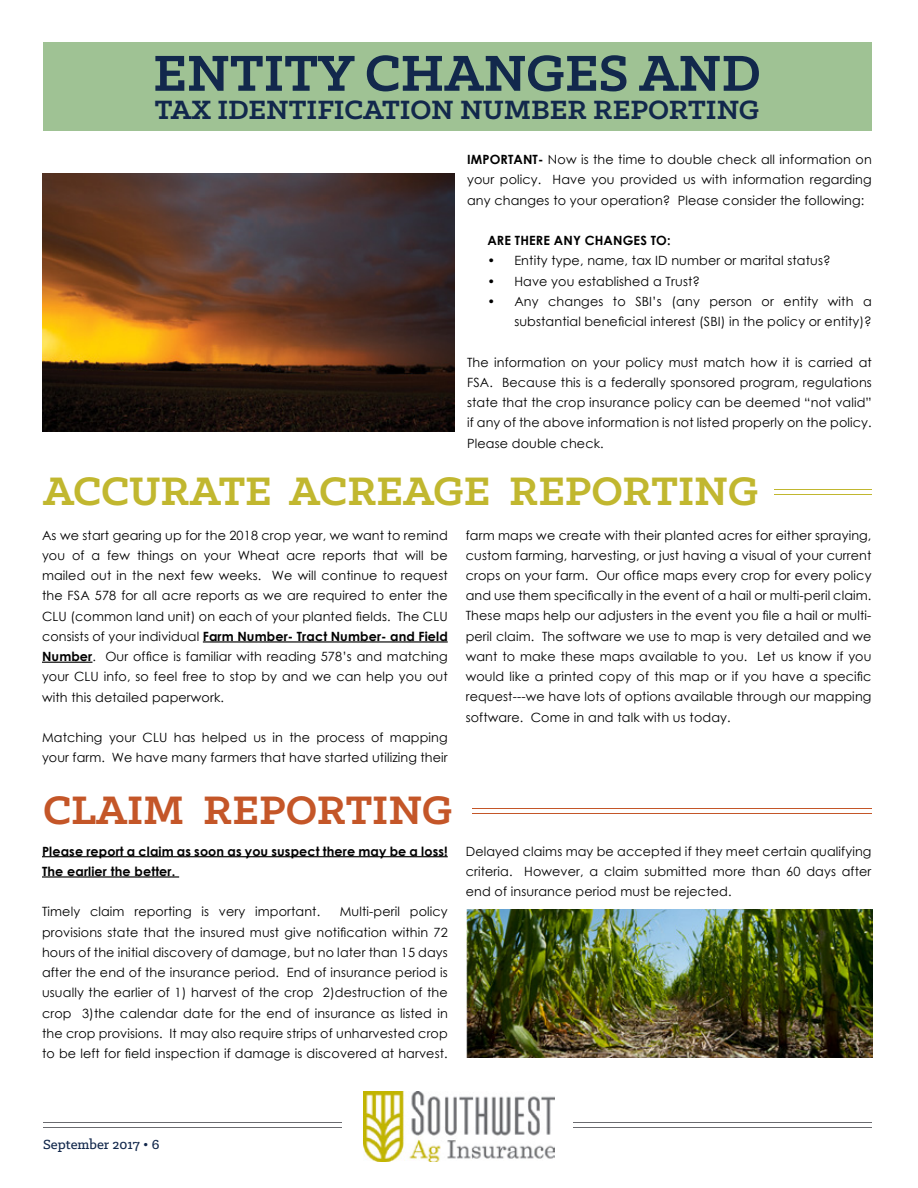
<style>
.page{position:relative;width:918px;height:1188px;background:#fff}
.page>*{position:absolute;margin:0;border:0;box-sizing:border-box;transform-origin:0 0}
.t1{font:700 57.15px "Klinic Slab";color:#12284c}
.t2{font:700 45px "Klinic Slab";color:#c1b72f}
.t3{font:700 45px "Klinic Slab";color:#c45628}
.t4{font:700 30px "Klinic Slab";color:#12284c}
.t5{font:500 15px "Klinic Slab";color:#12284c}
.t6{font:12.75px/20.2px "Century Gothic";letter-spacing:.01em;color:#000;text-align:justify}
.t7{font:700 12.75px/20.2px "Century Gothic";letter-spacing:.01em;color:#000}
.s1{font-weight:700}
</style>
<div class="page">
<hr style="left:774px;top:489px;width:98px;height:1px;background:#c1b72f">
<hr style="left:774px;top:494px;width:98px;height:1px;background:#c1b72f">
<hr style="left:472px;top:808px;width:400px;height:1px;background:#c45628">
<hr style="left:472px;top:813px;width:400px;height:1px;background:#c45628">
<hr style="left:203px;top:641px;width:245px;height:2px;background:#000">
<hr style="left:42px;top:662px;width:50px;height:1px;background:#000">
<hr style="left:42px;top:856px;width:406px;height:1px;background:#000">
<hr style="left:42px;top:876px;width:137px;height:2px;background:#000">
<div style="left:43px;top:42px;width:828px;height:89px;background:#9fc294"></div>
<img style="left:43px;top:174px;width:411px;height:257px">
<img style="left:363px;top:1091px;width:192px;height:70px">
<hr style="left:43px;top:1122px;width:299px;height:1px;background:#6a6b6f">
<hr style="left:43px;top:1127px;width:299px;height:1px;background:#6a6b6f">
<hr style="left:573px;top:1122px;width:299px;height:1px;background:#6a6b6f">
<hr style="left:573px;top:1127px;width:299px;height:1px;background:#6a6b6f">
<img style="left:467px;top:909px;width:405px;height:149px">
<h1 class="t1" style="left:153px;top:36px;width:609px">ENTITY CHANGES AND</h1>
<h3 class="t4" style="left:155px;top:90px;width:606px">TAX IDENTIFICATION NUMBER REPORTING</h3>
<p class="t6" style="left:467px;top:149px;width:406px"><span class="s1">IMPORTANT-</span> Now is the time to double check all information on your policy. Have you provided us with information regarding any changes to your operation? Please consider the following:</p>
<p class="t7" style="left:487px;top:230px;width:185px">ARE THERE ANY CHANGES TO:</p>
<p class="t6" style="left:487px;top:250px;width:345px">• Entity type, name, tax ID number or marital status?</p>
<p class="t6" style="left:487px;top:271px;width:214px">• Have you established a Trust?</p>
<p class="t6" style="left:487px;top:291px;width:386px;text-align:right">• Any changes to SBI’s (any person or entity with a substantial beneficial interest (SBI) in the policy or entity)?</p>
<p class="t6" style="left:467px;top:352px;width:406px">The information on your policy must match how it is carried at FSA. Because this is a federally sponsored program, regulations state that the crop insurance policy can be deemed “not valid” if any of the above information is not listed properly on the policy.<br>Please double check.</p>
<h2 class="t2" style="left:43px;top:462px;width:717px">ACCURATE ACREAGE REPORTING</h2>
<p class="t6" style="left:42px;top:525px;width:407px">As we start gearing up for the 2018 crop year, we want to remind you of a few things on your Wheat acre reports that will be mailed out in the next few weeks. We will continue to request the FSA 578 for all acre reports as we are required to enter the CLU (common land unit) on each of your planted fields. The CLU consists of your individual <span class="s1">Farm Number- Tract Number- and Field Number</span>. Our office is familiar with reading 578’s and matching your CLU info, so feel free to stop by and we can help you out with this detailed paperwork.</p>
<p class="t6" style="left:42px;top:727px;width:407px">Matching your CLU has helped us in the process of mapping your farm. We have many farmers that have started utilizing their</p>
<h2 class="t3" style="left:43px;top:781px;width:411px">CLAIM REPORTING</h2>
<p class="t7" style="left:42px;top:840px;width:407px">Please report a claim as soon as you suspect there may be a loss!<br>The earlier the better.</p>
<p class="t6" style="left:42px;top:901px;width:280px">Timely claim reporting is very important.</p>
<p class="t6" style="left:42px;top:901px;width:407px;text-indent:298px">Multi-peril policy provisions state that the insured must give notification within 72 hours of the initial discovery of damage, but no later than 15 days after the end of the insurance period. End of insurance period is usually the earlier of 1) harvest of the crop 2)destruction of the crop 3)the calendar date for the end of insurance as listed in the crop provisions. It may also require strips of unharvested crop to be left for field inspection if damage is discovered at harvest.</p>
<p class="t6" style="left:466px;top:525px;width:407px">farm maps we create with their planted acres for either spraying, custom farming, harvesting, or just having a visual of your current crops on your farm. Our office maps every crop for every policy and use them specifically in the event of a hail or multi-peril claim.<br>These maps help our adjusters in the event you file a hail or multi&shy;peril claim. The software we use to map is very detailed and we want to make these maps available to you. Let us know if you would like a printed copy of this map or if you have a specific request---we have lots of options available through our mapping software. Come in and talk with us today.</p>
<p class="t6" style="left:466px;top:841px;width:407px">Delayed claims may be accepted if they meet certain qualifying criteria. However, a claim submitted more than 60 days after end of insurance period must be rejected.</p>
<p class="t5" style="left:43px;top:1135px;width:118px">September 2017 • 6</p>
</div>
